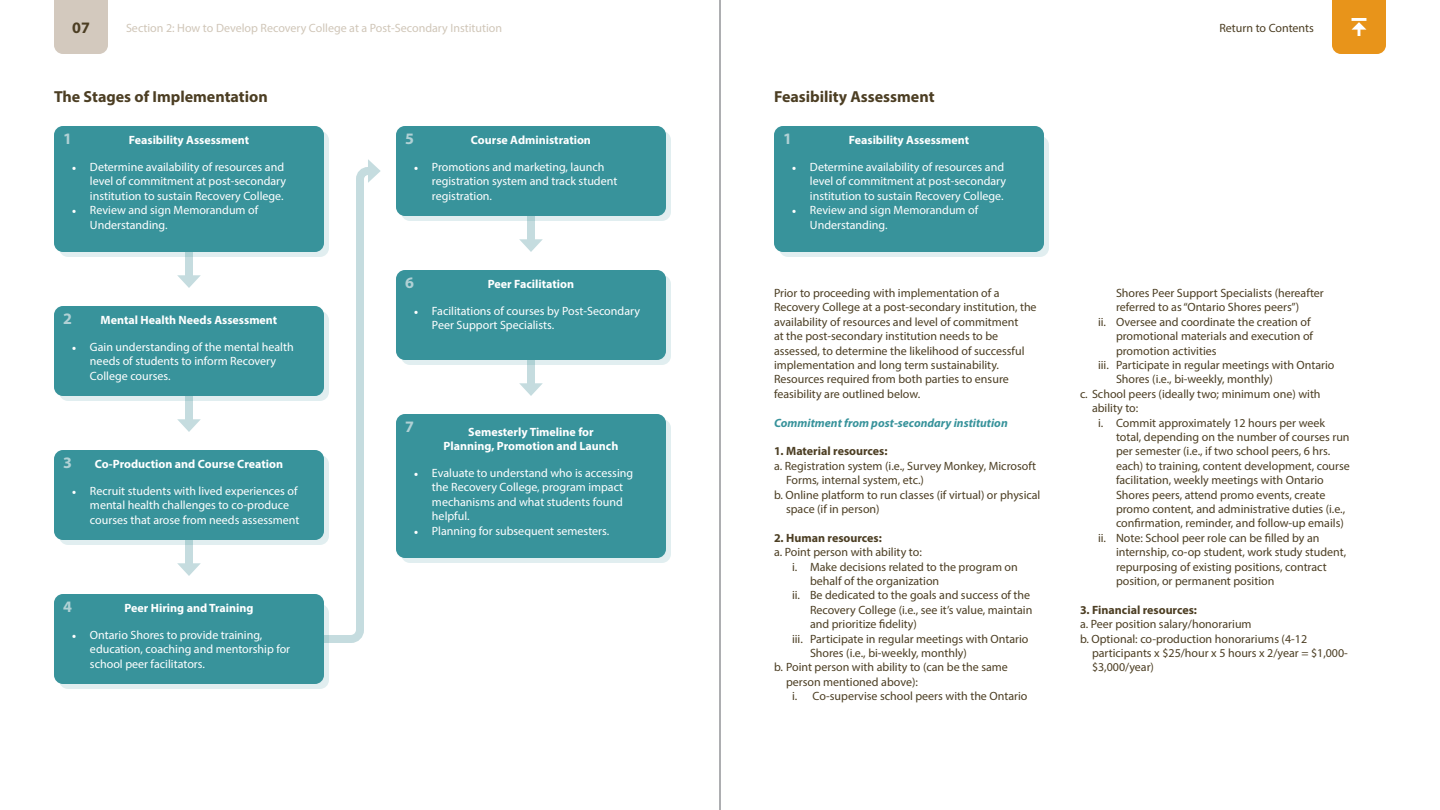
<style>
.page{position:relative;width:1440px;height:810px;background:#fff}
.page>*{position:absolute;margin:0;border:0;box-sizing:border-box;transform-origin:0 0}
.t1{font:700 16px "Myriad Pro";color:#4c3e23}
.t2{font:700 16px "Myriad Pro";color:#b1d1d5}
.t3{font:12px/14.4px "Myriad Pro";color:#4c3e23}
.t4{font:12px/14.4px "Myriad Pro";color:#fff}
.t5{font:700 12px/14.4px "Myriad Pro";color:#fff;text-align:center}
.t6{font:12px "Myriad Pro";color:#d0c6b8}
.t7{font:700 12px "Myriad Pro";color:#4c3e23}
.t8{font:italic 700 12px "Myriad Pro";color:#38939b}
.s1{font-family:"Minion Pro"}
</style>
<div class="page">
<div style="left:54px;top:0;width:54px;height:54px;background:#d3c9be"></div>
<div style="left:185px;top:252px;width:8px;height:28px;background:#c5dcdf"></div>
<svg style="left:177px;top:275px;width:24px;height:13px"></svg>
<div style="left:527px;top:216px;width:8px;height:28px;background:#c5dcdf"></div>
<svg style="left:519px;top:239px;width:24px;height:13px"></svg>
<div style="left:185px;top:396px;width:8px;height:28px;background:#c5dcdf"></div>
<svg style="left:177px;top:419px;width:24px;height:13px"></svg>
<div style="left:527px;top:360px;width:8px;height:28px;background:#c5dcdf"></div>
<svg style="left:519px;top:383px;width:24px;height:13px"></svg>
<div style="left:185px;top:540px;width:8px;height:28px;background:#c5dcdf"></div>
<svg style="left:177px;top:563px;width:24px;height:13px"></svg>
<svg style="left:318px;top:159px;width:63px;height:484px"></svg>
<div style="left:401px;top:419px;width:270px;height:144px;background:#e1eef0;border-radius:9px"></div>
<div style="left:401px;top:275px;width:270px;height:90px;background:#e1eef0;border-radius:9px"></div>
<div style="left:401px;top:131px;width:270px;height:90px;background:#e1eef0;border-radius:9px"></div>
<div style="left:59px;top:604px;width:270px;height:85px;background:#e1eef0;border-radius:9px"></div>
<div style="left:59px;top:131px;width:270px;height:126px;background:#e1eef0;border-radius:9px"></div>
<div style="left:779px;top:136px;width:270px;height:121px;background:#e1eef0;border-radius:9px"></div>
<div style="left:59px;top:455px;width:270px;height:90px;background:#e1eef0;border-radius:9px"></div>
<div style="left:59px;top:311px;width:270px;height:90px;background:#e1eef0;border-radius:9px"></div>
<hr style="left:720px;top:0;width:1px;height:810px;background:#939598">
<div style="left:1332px;top:0;width:54px;height:54px;background:#e8941a"></div>
<div style="left:54px;top:126px;width:270px;height:126px;background:#38939b;border-radius:9px"></div>
<div style="left:774px;top:126px;width:270px;height:126px;background:#38939b;border-radius:9px"></div>
<div style="left:54px;top:450px;width:270px;height:90px;background:#38939b;border-radius:9px"></div>
<div style="left:54px;top:306px;width:270px;height:90px;background:#38939b;border-radius:9px"></div>
<div style="left:54px;top:594px;width:270px;height:90px;background:#38939b;border-radius:9px"></div>
<div style="left:396px;top:126px;width:270px;height:90px;background:#38939b;border-radius:9px"></div>
<div style="left:396px;top:414px;width:270px;height:144px;background:#38939b;border-radius:9px"></div>
<div style="left:396px;top:270px;width:270px;height:90px;background:#38939b;border-radius:9px"></div>
<h1 class="t1" style="left:72px;top:17px;width:19px">07</h1>
<p class="t6" style="left:126px;top:20px;width:378px">Section 2: How to Develop Recovery College at a Post-Secondary Institution</p>
<p class="t3" style="left:1219px;top:20px;width:96px">Return to Contents</p>
<h1 class="t1" style="left:54px;top:86px;width:215px">The Stages of Implementation</h1>
<p class="t5" style="left:129px;top:132px;width:122px">Feasibility Assessment</p>
<p class="t5" style="left:849px;top:132px;width:122px">Feasibility Assessment</p>
<h1 class="t1" style="left:774px;top:86px;width:162px">Feasibility Assessment</h1>
<h1 class="t2" style="left:63px;top:128px;width:10px">1</h1>
<h1 class="t2" style="left:405px;top:128px;width:10px">5</h1>
<h1 class="t2" style="left:783px;top:128px;width:10px">1</h1>
<p class="t5" style="left:471px;top:132px;width:122px">Course Administration</p>
<p class="t4" style="left:90px;top:160px;width:198px;text-indent:-18px"><span class="s1">•</span> Determine availability of resources and level of commitment at post-secondary institution to sustain Recovery College.</p>
<p class="t4" style="left:90px;top:203px;width:170px;text-indent:-18px"><span class="s1">•</span> Review and sign Memorandum of<br>Understanding.</p>
<h1 class="t2" style="left:63px;top:308px;width:10px">2</h1>
<p class="t5" style="left:101px;top:312px;width:178px">Mental Health Needs Assessment</p>
<p class="t4" style="left:90px;top:340px;width:205px;text-indent:-18px"><span class="s1">•</span> Gain understanding of the mental health needs of students to inform Recovery<br>College courses.</p>
<h1 class="t2" style="left:63px;top:452px;width:10px">3</h1>
<p class="t5" style="left:95px;top:456px;width:190px">Co-Production and Course Creation</p>
<p class="t4" style="left:90px;top:484px;width:211px;text-indent:-18px"><span class="s1">•</span> Recruit students with lived experiences of mental health challenges to co-produce courses that arose from needs assessment</p>
<h1 class="t2" style="left:63px;top:596px;width:10px">4</h1>
<p class="t5" style="left:124px;top:600px;width:131px">Peer Hiring and Training</p>
<p class="t4" style="left:90px;top:628px;width:202px;text-indent:-18px"><span class="s1">•</span> Ontario Shores to provide training, education, coaching and mentorship for school peer facilitators.</p>
<p class="t4" style="left:432px;top:160px;width:187px;text-indent:-18px"><span class="s1">•</span> Promotions and marketing, launch registration system and track student registration.</p>
<h1 class="t2" style="left:405px;top:272px;width:10px">6</h1>
<p class="t5" style="left:488px;top:276px;width:88px">Peer Facilitation</p>
<p class="t4" style="left:432px;top:304px;width:210px;text-indent:-18px"><span class="s1">•</span> Facilitations of courses by Post-Secondary<br>Peer Support Specialists.</p>
<h1 class="t2" style="left:405px;top:416px;width:10px">7</h1>
<p class="t5" style="left:444px;top:424px;width:176px">Semesterly Timeline for<br>Planning, Promotion and Launch</p>
<p class="t4" style="left:432px;top:466px;width:203px;text-indent:-18px"><span class="s1">•</span> Evaluate to understand who is accessing the Recovery College, program impact mechanisms and what students found helpful.</p>
<p class="t4" style="left:414px;top:523px;width:197px"><span class="s1">•</span> Planning for subsequent semesters.</p>
<p class="t4" style="left:810px;top:160px;width:198px;text-indent:-18px"><span class="s1">•</span> Determine availability of resources and level of commitment at post-secondary institution to sustain Recovery College.</p>
<p class="t4" style="left:810px;top:203px;width:170px;text-indent:-18px"><span class="s1">•</span> Review and sign Memorandum of<br>Understanding.</p>
<p class="t3" style="left:774px;top:286px;width:264px">Prior to proceeding with implementation of a Recovery College at a post-secondary institution, the availability of resources and level of commitment<br>at the post-secondary institution needs to be assessed, to determine the likelihood of successful implementation and long term sustainability.<br>Resources required from both parties to ensure feasibility are outlined below.</p>
<p class="t8" style="left:774px;top:415px;width:235px">Commitment from post-secondary institution</p>
<p class="t7" style="left:774px;top:444px;width:115px">1. Material resources:</p>
<p class="t3" style="left:774px;top:458px;width:264px">a. Registration system (i.e., Survey Monkey, Microsoft</p>
<p class="t3" style="left:786px;top:473px;width:139px">Forms, internal system, etc.)</p>
<p class="t3" style="left:774px;top:487px;width:268px">b. Online platform to run classes (if virtual) or physical</p>
<p class="t3" style="left:786px;top:502px;width:95px">space (if in person)</p>
<p class="t7" style="left:774px;top:530px;width:109px">2. Human resources:</p>
<p class="t3" style="left:774px;top:545px;width:149px">a. Point person with ability to:</p>
<p class="t3" style="left:792px;top:559px;width:227px">i. Make decisions related to the program on</p>
<p class="t3" style="left:810px;top:574px;width:131px">behalf of the organization</p>
<p class="t3" style="left:792px;top:588px;width:240px">ii. Be dedicated to the goals and success of the</p>
<p class="t3" style="left:810px;top:602px;width:224px">Recovery College (i.e., see it’s value, maintain</p>
<p class="t3" style="left:810px;top:617px;width:108px">and prioritize fidelity)</p>
<p class="t3" style="left:792px;top:631px;width:238px">iii. Participate in regular meetings with Ontario</p>
<p class="t3" style="left:810px;top:646px;width:158px">Shores (i.e., bi-weekly, monthly)</p>
<p class="t3" style="left:774px;top:660px;width:235px">b. Point person with ability to (can be the same</p>
<p class="t3" style="left:786px;top:674px;width:133px">person mentioned above):</p>
<p class="t3" style="left:792px;top:689px;width:237px">i. Co-supervise school peers with the Ontario</p>
<p class="t3" style="left:1116px;top:286px;width:209px">Shores Peer Support Specialists (hereafter</p>
<p class="t3" style="left:1116px;top:300px;width:185px">referred to as “Ontario Shores peers”)</p>
<p class="t3" style="left:1098px;top:314px;width:214px">ii. Oversee and coordinate the creation of</p>
<p class="t3" style="left:1116px;top:329px;width:199px">promotional materials and execution of</p>
<p class="t3" style="left:1116px;top:343px;width:102px">promotion activities</p>
<p class="t3" style="left:1098px;top:358px;width:238px">iii. Participate in regular meetings with Ontario</p>
<p class="t3" style="left:1116px;top:372px;width:158px">Shores (i.e., bi-weekly, monthly)</p>
<p class="t3" style="left:1080px;top:386px;width:242px">c. School peers (ideally two; minimum one) with</p>
<p class="t3" style="left:1092px;top:401px;width:48px">ability to:</p>
<p class="t3" style="left:1098px;top:415px;width:229px">i. Commit approximately 12 hours per week</p>
<p class="t3" style="left:1116px;top:430px;width:235px">total, depending on the number of courses run</p>
<p class="t3" style="left:1116px;top:444px;width:216px">per semester (i.e., if two school peers, 6 hrs.</p>
<p class="t3" style="left:1116px;top:458px;width:235px">each) to training, content development, course</p>
<p class="t3" style="left:1116px;top:473px;width:209px">facilitation, weekly meetings with Ontario</p>
<p class="t3" style="left:1116px;top:487px;width:211px">Shores peers, attend promo events, create</p>
<p class="t3" style="left:1116px;top:502px;width:231px">promo content, and administrative duties (i.e.,</p>
<p class="t3" style="left:1116px;top:516px;width:229px">confirmation, reminder, and follow-up emails)</p>
<p class="t3" style="left:1098px;top:530px;width:223px">ii. Note: School peer role can be filled by an</p>
<p class="t3" style="left:1116px;top:545px;width:232px">internship, co-op student, work study student,</p>
<p class="t3" style="left:1116px;top:559px;width:212px">repurposing of existing positions, contract</p>
<p class="t3" style="left:1116px;top:574px;width:160px">position, or permanent position</p>
<p class="t7" style="left:1080px;top:602px;width:119px">3. Financial resources:</p>
<p class="t3" style="left:1080px;top:617px;width:173px">a. Peer position salary/honorarium</p>
<p class="t3" style="left:1080px;top:631px;width:229px">b. Optional: co-production honorariums (4-12</p>
<p class="t3" style="left:1092px;top:646px;width:257px">participants x $25/hour x 5 hours x 2/year = $1,000-</p>
<p class="t3" style="left:1092px;top:660px;width:64px">$3,000/year)</p>
</div>
